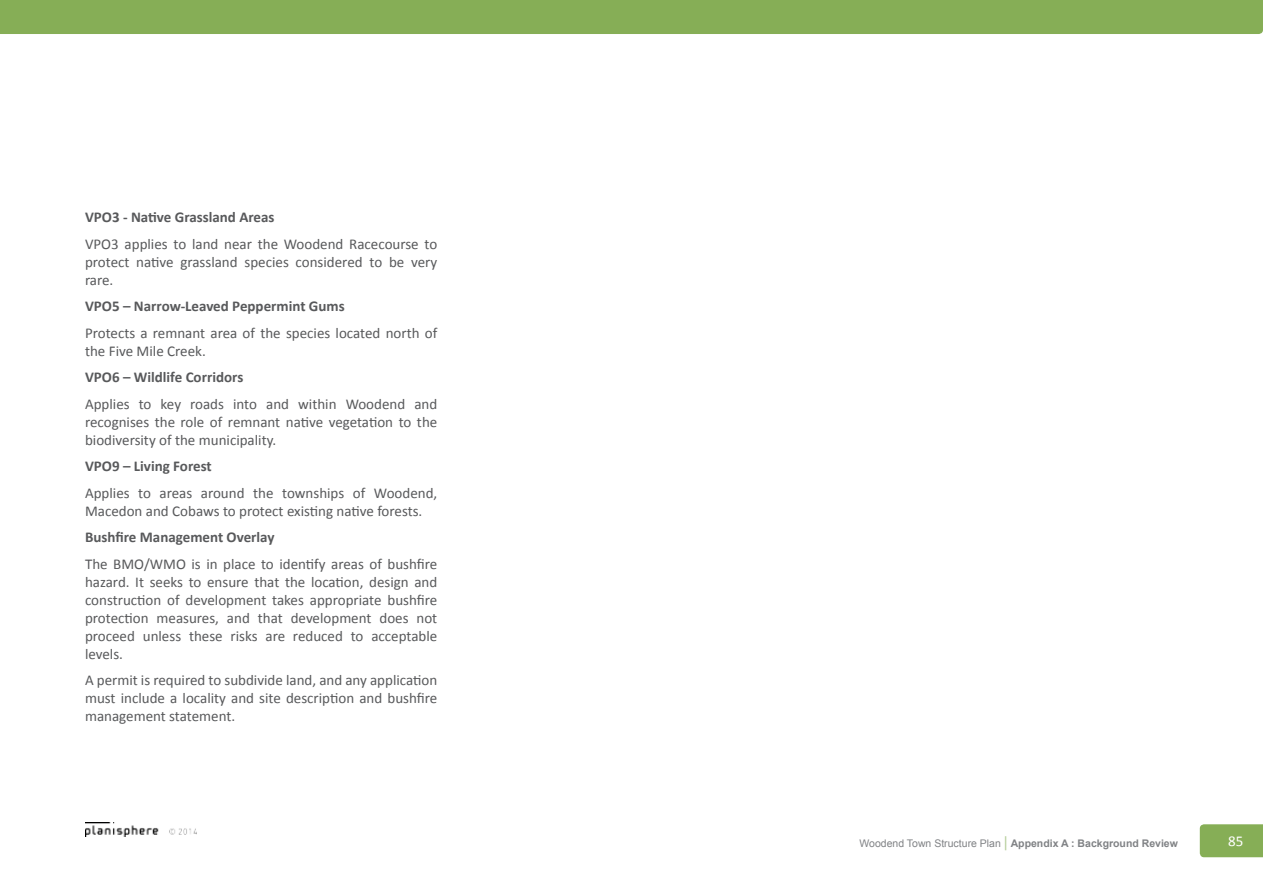
<style>
.page{position:relative;width:1263px;height:893px;background:#fff}
.page>*{position:absolute;margin:0;border:0;box-sizing:border-box;transform-origin:0 0}
.t1{font:15px/18px "Calibri";color:#58595b;text-align:justify}
.t2{font:700 15px "Calibri";color:#58595b}
.t3{font:15px "Calibri";color:#fff}
.t4{font:700 10.5px "Arial";color:#808285}
.s1{font-weight:400}
.s2{font-weight:400;font-size:15px;color:#b6ce9a}
</style>
<div class="page">
<div style="left:1200px;top:824px;width:63px;height:33px;background:#86ae56"></div>
<img style="left:85px;top:822px;width:112px;height:14px">
<div style="left:0;top:0;width:1263px;height:34px;background:#86ae56"></div>
<p class="t2" style="left:85px;top:208px;width:191px">VPO3 - Native Grassland Areas</p>
<p class="t1" style="left:85px;top:234px;width:354px">VPO3 applies to land near the Woodend Racecourse to protect native grassland species considered to be very rare.</p>
<p class="t2" style="left:85px;top:297px;width:261px">VPO5 – Narrow-Leaved Peppermint Gums</p>
<p class="t1" style="left:85px;top:323px;width:354px">Protects a remnant area of the species located north of the Five Mile Creek.</p>
<p class="t2" style="left:85px;top:368px;width:160px">VPO6 – Wildlife Corridors</p>
<p class="t1" style="left:85px;top:394px;width:354px">Applies to key roads into and within Woodend and recognises the role of remnant native vegetation to the biodiversity of the municipality.</p>
<p class="t2" style="left:85px;top:457px;width:128px">VPO9 – Living Forest</p>
<p class="t1" style="left:85px;top:483px;width:354px">Applies to areas around the townships of Woodend,<br>Macedon and Cobaws to protect existing native forests.</p>
<p class="t2" style="left:85px;top:528px;width:191px">Bushfire Management Overlay</p>
<p class="t1" style="left:85px;top:554px;width:354px">The BMO/WMO is in place to identify areas of bushfire hazard. It seeks to ensure that the location, design and construction of development takes appropriate bushfire protection measures, and that development does not proceed unless these risks are reduced to acceptable levels.</p>
<p class="t1" style="left:85px;top:670px;width:354px">A permit is required to subdivide land, and any application must include a locality and site description and bushfire management statement.</p>
<p class="t4" style="left:859px;top:837px;width:320px"><span class="s1">Woodend Town Structure Plan</span> <span class="s2">|</span> Appendix A : Background Review</p>
<p class="t3" style="left:1228px;top:832px;width:17px">85</p>
</div>
